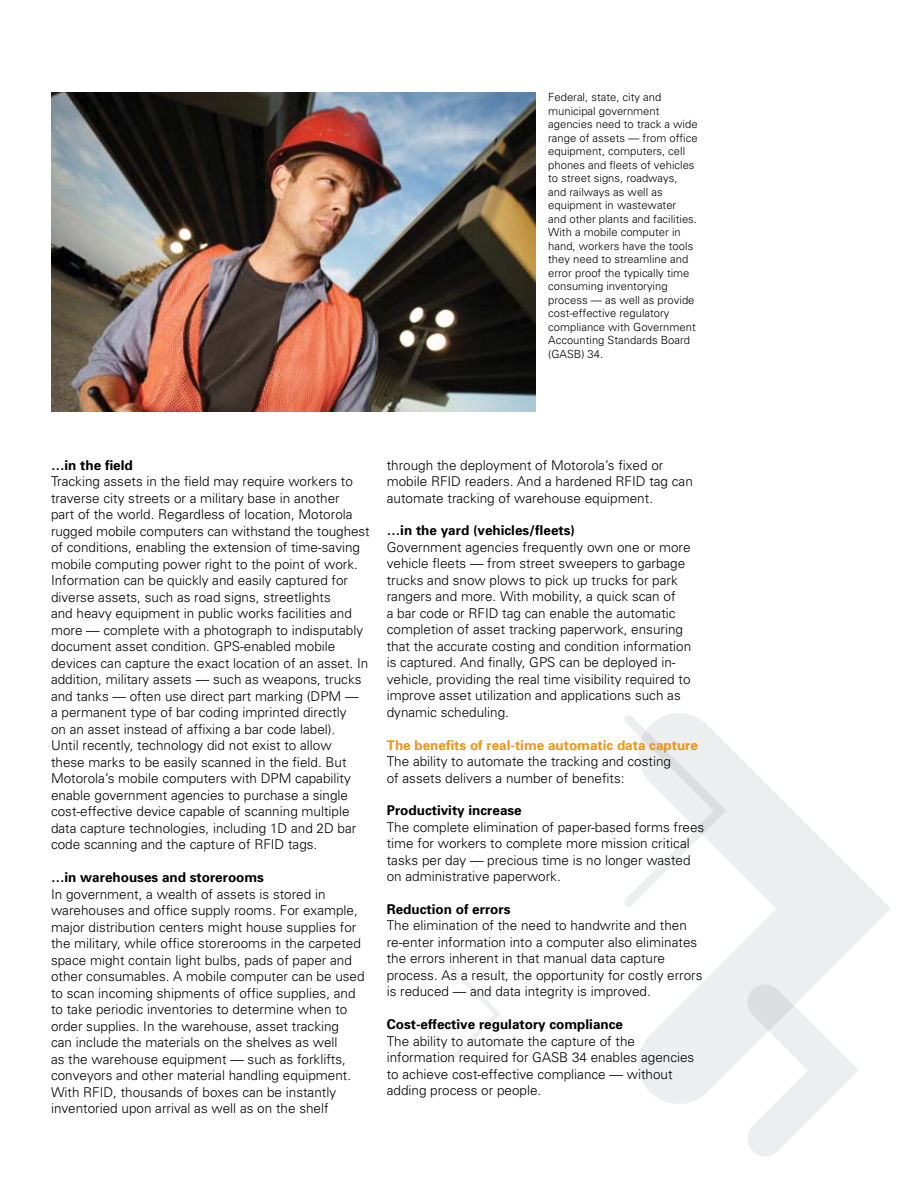
<style>
.page{position:relative;width:918px;height:1188px;background:#fff}
.page>*{position:absolute;margin:0;border:0;box-sizing:border-box;transform-origin:0 0}
.t1{font:300 13.5px/16.5px "Univers";color:#000}
.t2{font:700 13.5px "Univers";color:#000}
.t3{font:700 13.5px "Univers";color:#e89719}
.t4{font:300 11.25px/13.5px "Univers";color:#000}
</style>
<div class="page">
<svg style="left:638px;top:713px;width:253px;height:391px"></svg>
<svg style="left:448px;top:965px;width:52px;height:98px"></svg>
<svg style="left:746px;top:983px;width:113px;height:173px"></svg>
<svg style="left:624px;top:715px;width:102px;height:192px"></svg>
<img style="left:51px;top:92px;width:484px;height:320px">
<p class="t4" style="left:548px;top:90px;width:151px">Federal, state, city and municipal government agencies need to track a wide range of assets — from office equipment, computers, cell phones and fleets of vehicles to street signs, roadways, and railways as well as equipment in wastewater<br>and other plants and facilities.<br>With a mobile computer in hand, workers have the tools they need to streamline and error proof the typically time consuming inventorying process — as well as provide cost-effective regulatory compliance with Government<br>Accounting Standards Board (GASB) 34.</p>
<p class="t2" style="left:51px;top:456px;width:83px">…in the field</p>
<p class="t1" style="left:51px;top:473px;width:320px">Tracking assets in the field may require workers to traverse city streets or a military base in another<br>part of the world. Regardless of location, Motorola rugged mobile computers can withstand the toughest of conditions, enabling the extension of time-saving mobile computing power right to the point of work.<br>Information can be quickly and easily captured for diverse assets, such as road signs, streetlights<br>and heavy equipment in public works facilities and more — complete with a photograph to indisputably document asset condition. GPS-enabled mobile devices can capture the exact location of an asset. In addition, military assets — such as weapons, trucks and tanks — often use direct part marking (DPM —<br>a permanent type of bar coding imprinted directly<br>on an asset instead of affixing a bar code label).<br>Until recently, technology did not exist to allow<br>these marks to be easily scanned in the field. But Motorola’s mobile computers with DPM capability enable government agencies to purchase a single cost-effective device capable of scanning multiple data capture technologies, including 1D and 2D bar code scanning and the capture of RFID tags.</p>
<p class="t2" style="left:51px;top:869px;width:215px">…in warehouses and storerooms</p>
<p class="t1" style="left:51px;top:885px;width:315px">In government, a wealth of assets is stored in warehouses and office supply rooms. For example, major distribution centers might house supplies for the military, while office storerooms in the carpeted space might contain light bulbs, pads of paper and other consumables. A mobile computer can be used to scan incoming shipments of office supplies, and to take periodic inventories to determine when to order supplies. In the warehouse, asset tracking<br>can include the materials on the shelves as well<br>as the warehouse equipment — such as forklifts, conveyors and other material handling equipment.<br>With RFID, thousands of boxes can be instantly inventoried upon arrival as well as on the shelf</p>
<p class="t1" style="left:387px;top:456px;width:308px">through the deployment of Motorola’s fixed or mobile RFID readers. And a hardened RFID tag can automate tracking of warehouse equipment.</p>
<p class="t2" style="left:387px;top:522px;width:190px">…in the yard (vehicles/fleets)</p>
<p class="t1" style="left:387px;top:538px;width:306px">Government agencies frequently own one or more vehicle fleets — from street sweepers to garbage trucks and snow plows to pick up trucks for park rangers and more. With mobility, a quick scan of<br>a bar code or RFID tag can enable the automatic completion of asset tracking paperwork, ensuring that the accurate costing and condition information is captured. And finally, GPS can be deployed in&shy;vehicle, providing the real time visibility required to improve asset utilization and applications such as dynamic scheduling.</p>
<p class="t3" style="left:387px;top:736px;width:313px">The benefits of real-time automatic data capture</p>
<p class="t1" style="left:387px;top:753px;width:286px">The ability to automate the tracking and costing of assets delivers a number of benefits:</p>
<p class="t2" style="left:387px;top:802px;width:137px">Productivity increase</p>
<p class="t1" style="left:387px;top:818px;width:319px">The complete elimination of paper-based forms frees time for workers to complete more mission critical tasks per day — precious time is no longer wasted on administrative paperwork.</p>
<p class="t2" style="left:387px;top:901px;width:125px">Reduction of errors</p>
<p class="t1" style="left:387px;top:917px;width:317px">The elimination of the need to handwrite and then re-enter information into a computer also eliminates the errors inherent in that manual data capture process. As a result, the opportunity for costly errors is reduced — and data integrity is improved.</p>
<p class="t2" style="left:387px;top:1016px;width:238px">Cost-effective regulatory compliance</p>
<p class="t1" style="left:387px;top:1032px;width:309px">The ability to automate the capture of the information required for GASB 34 enables agencies to achieve cost-effective compliance — without adding process or people.</p>
</div>
